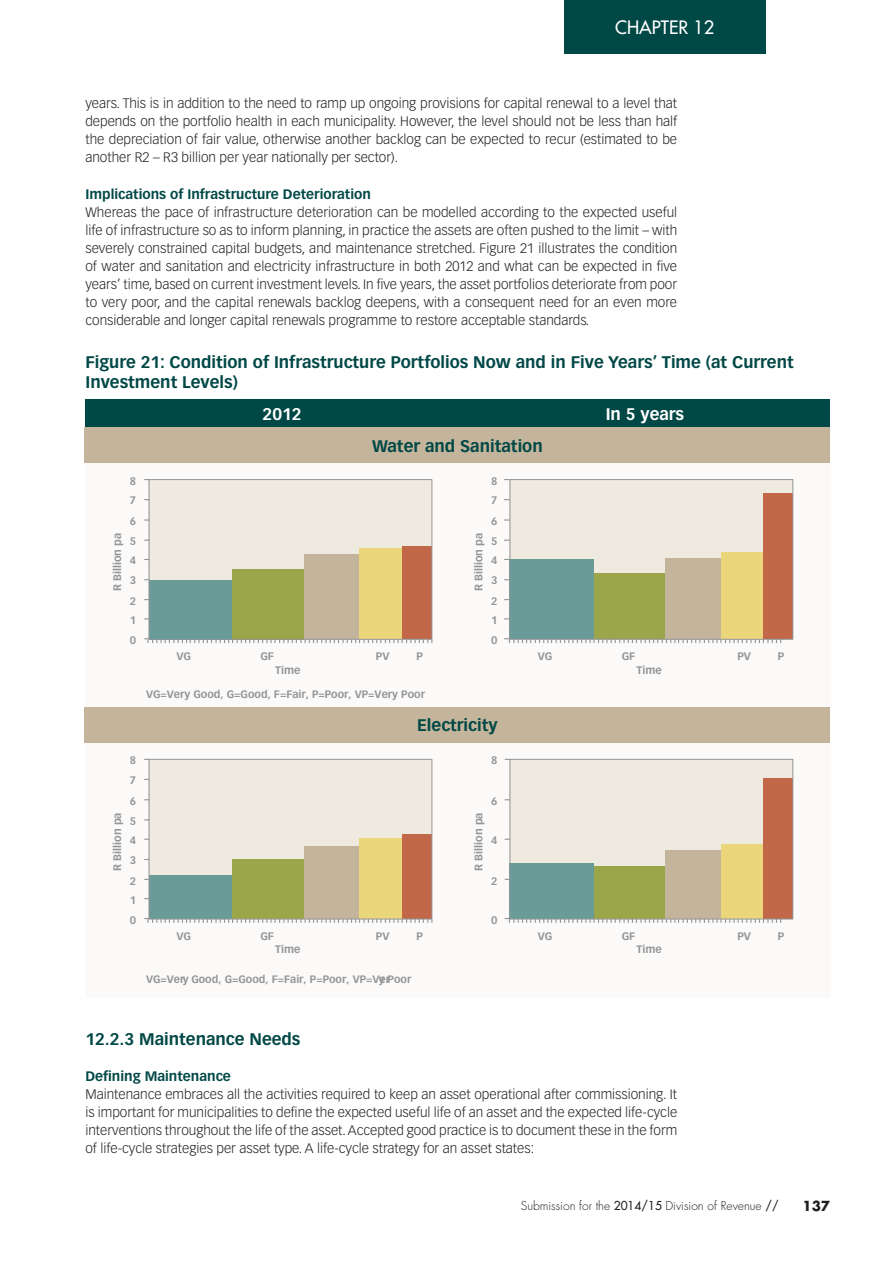
<style>
.page{position:relative;width:893px;height:1264px;background:#fff}
.page>*{position:absolute;margin:0;border:0;box-sizing:border-box;transform-origin:0 0}
.t1{font:18px "Futura";color:#fff}
.t2{font:700 16.5px/19.8px "Vectora LH";color:#004846}
.t3{font:700 16.5px "Vectora LH";color:#fff}
.t4{font:300 13.5px/18px "Vectora LH";color:#231f20;text-align:justify}
.t5{font:700 13.5px "Vectora LH";color:#004846}
.t6{font:700 13.5px "Futura";color:#231f20}
.t7{font:300 12px "Futura";color:#231f20}
.t8{font:700 10.65px/19.8px "Vectora LH";color:#939598;text-align:justify}
.s1{font-weight:400}
</style>
<div class="page">
<div style="left:564px;top:0;width:202px;height:54px;background:#004846"></div>
<div style="left:85px;top:427px;width:745px;height:570px;background:#fbfaf9"></div>
<div style="left:149px;top:759px;width:283px;height:158px;background:#efeae0"></div>
<div style="left:510px;top:759px;width:283px;height:158px;background:#efeae0"></div>
<div style="left:510px;top:479px;width:283px;height:158px;background:#efeae0"></div>
<div style="left:149px;top:479px;width:283px;height:158px;background:#efeae0"></div>
<div style="left:85px;top:707px;width:745px;height:35px;background:#c3b49b"></div>
<div style="left:85px;top:427px;width:745px;height:35px;background:#c3b49b"></div>
<svg style="left:144px;top:638px;width:288px;height:5px"></svg>
<div style="left:149px;top:579px;width:84px;height:60px;background:#699c98"></div>
<div style="left:233px;top:569px;width:72px;height:70px;background:#9ba549"></div>
<div style="left:304px;top:554px;width:56px;height:85px;background:#c3b49b"></div>
<div style="left:360px;top:548px;width:44px;height:90px;background:#ecd67c"></div>
<div style="left:402px;top:546px;width:29px;height:92px;background:#c26848"></div>
<svg style="left:504px;top:638px;width:277px;height:5px"></svg>
<div style="left:509px;top:559px;width:85px;height:80px;background:#699c98"></div>
<div style="left:594px;top:573px;width:72px;height:66px;background:#9ba549"></div>
<div style="left:666px;top:558px;width:56px;height:81px;background:#c3b49b"></div>
<div style="left:721px;top:552px;width:44px;height:86px;background:#ecd67c"></div>
<div style="left:763px;top:493px;width:30px;height:145px;background:#c26848"></div>
<svg style="left:144px;top:917px;width:288px;height:5px"></svg>
<div style="left:149px;top:875px;width:84px;height:44px;background:#699c98"></div>
<div style="left:233px;top:859px;width:72px;height:60px;background:#9ba549"></div>
<div style="left:304px;top:846px;width:56px;height:73px;background:#c3b49b"></div>
<div style="left:360px;top:838px;width:44px;height:80px;background:#ecd67c"></div>
<div style="left:402px;top:834px;width:29px;height:84px;background:#c26848"></div>
<svg style="left:505px;top:918px;width:276px;height:4px"></svg>
<div style="left:509px;top:863px;width:85px;height:56px;background:#699c98"></div>
<div style="left:594px;top:866px;width:72px;height:53px;background:#9ba549"></div>
<div style="left:666px;top:850px;width:56px;height:69px;background:#c3b49b"></div>
<div style="left:721px;top:843px;width:44px;height:75px;background:#ecd67c"></div>
<div style="left:763px;top:778px;width:30px;height:140px;background:#c26848"></div>
<div style="left:510px;top:759px;width:283px;height:160px;border:1px solid #939598"></div>
<div style="left:149px;top:759px;width:283px;height:160px;border:1px solid #939598"></div>
<div style="left:149px;top:479px;width:283px;height:160px;border:1px solid #939598"></div>
<div style="left:510px;top:479px;width:283px;height:160px;border:1px solid #939598"></div>
<div style="left:85px;top:399px;width:744px;height:28px;background:#004846"></div>
<h1 class="t1" style="left:615px;top:19px;width:100px">CHAPTER 12</h1>
<p class="t4" style="left:85px;top:95px;width:593px">years. This is in addition to the need to ramp up ongoing provisions for capital renewal to a level that depends on the portfolio health in each municipality. However, the level should not be less than half the depreciation of fair value, otherwise another backlog can be expected to recur (estimated to be another R2 – R3 billion per year nationally per sector).</p>
<p class="t5" style="left:85px;top:188px;width:287px">Implications of Infrastructure Deterioration</p>
<p class="t4" style="left:85px;top:203px;width:593px">Whereas the pace of infrastructure deterioration can be modelled according to the expected useful life of infrastructure so as to inform planning, in practice the assets are often pushed to the limit – with severely constrained capital budgets, and maintenance stretched. Figure 21 illustrates the condition of water and sanitation and electricity infrastructure in both 2012 and what can be expected in five years’ time, based on current investment levels. In five years, the asset portfolios deteriorate from poor to very poor, and the capital renewals backlog deepens, with a consequent need for an even more considerable and longer capital renewals programme to restore acceptable standards.</p>
<p class="t2" style="left:85px;top:353px;width:710px">Figure 21: Condition of Infrastructure Portfolios Now and in Five Years’ Time (at Current<br>Investment Levels)</p>
<p class="t8" style="left:130px;top:471px;width:8px">8<br>7<br>6<br>5<br>4</p>
<p class="t8" style="left:130px;top:571px;width:8px;line-height:20.4px">3<br>2</p>
<p class="t8" style="left:130px;top:611px;width:8px">1</p>
<p class="t8" style="left:108px;top:591px;width:60px;rotate:-90deg">R Billion pa</p>
<p class="t8" style="left:130px;top:631px;width:8px">0</p>
<p class="t8" style="left:130px;top:751px;width:8px">8<br>7<br>6<br>5<br>4</p>
<p class="t8" style="left:130px;top:850px;width:8px;line-height:20.4px">3<br>2</p>
<p class="t8" style="left:130px;top:890px;width:8px">1</p>
<p class="t8" style="left:108px;top:870px;width:60px;rotate:-90deg">R Billion pa</p>
<p class="t8" style="left:130px;top:911px;width:8px">0</p>
<p class="t3" style="left:263px;top:407px;width:41px">2012</p>
<p class="t3" style="left:606px;top:407px;width:80px">In 5 years</p>
<p class="t2" style="left:372px;top:437px;width:172px">Water and Sanitation</p>
<p class="t8" style="left:491px;top:471px;width:8px">8<br>7<br>6<br>5<br>4</p>
<p class="t8" style="left:491px;top:571px;width:8px;line-height:20.4px">3<br>2</p>
<p class="t8" style="left:491px;top:611px;width:8px">1</p>
<p class="t8" style="left:469px;top:591px;width:60px;rotate:-90deg">R Billion pa</p>
<p class="t8" style="left:176px;top:646px;width:16px">VG</p>
<p class="t8" style="left:260px;top:646px;width:15px">GF</p>
<p class="t8" style="left:275px;top:660px;width:27px">Time</p>
<p class="t8" style="left:376px;top:646px;width:15px">PV</p>
<p class="t8" style="left:416px;top:646px;width:8px">P</p>
<p class="t8" style="left:146px;top:685px;width:280px">VG=Very Good, G=Good, F=Fair, P=Poor, VP=Very Poor</p>
<p class="t8" style="left:491px;top:631px;width:8px">0</p>
<p class="t2" style="left:417px;top:716px;width:82px">Electricity</p>
<p class="t8" style="left:491px;top:751px;width:8px">8</p>
<p class="t8" style="left:491px;top:791px;width:8px">6</p>
<p class="t8" style="left:491px;top:830px;width:8px">4</p>
<p class="t8" style="left:491px;top:871px;width:8px">2</p>
<p class="t8" style="left:469px;top:870px;width:60px;rotate:-90deg">R Billion pa</p>
<p class="t8" style="left:176px;top:926px;width:16px">VG</p>
<p class="t8" style="left:260px;top:926px;width:15px">GF</p>
<p class="t8" style="left:275px;top:940px;width:27px">Time</p>
<p class="t8" style="left:376px;top:926px;width:15px">PV</p>
<p class="t8" style="left:416px;top:926px;width:8px">P</p>
<p class="t8" style="left:146px;top:969px;width:246px">VG=Very Good, G=Good, F=Fair, P=Poor, VP=Ver</p>
<p class="t8" style="left:379px;top:969px;width:34px">y Poor</p>
<p class="t8" style="left:491px;top:911px;width:8px">0</p>
<p class="t8" style="left:538px;top:646px;width:16px">VG</p>
<p class="t8" style="left:622px;top:646px;width:15px">GF</p>
<p class="t8" style="left:636px;top:660px;width:27px">Time</p>
<p class="t8" style="left:538px;top:926px;width:16px">VG</p>
<p class="t8" style="left:622px;top:926px;width:15px">GF</p>
<p class="t8" style="left:636px;top:940px;width:27px">Time</p>
<p class="t2" style="left:85px;top:1030px;width:217px">12.2.3 Maintenance Needs</p>
<p class="t5" style="left:85px;top:1070px;width:147px">Defining Maintenance</p>
<p class="t4" style="left:85px;top:1085px;width:593px">Maintenance embraces all the activities required to keep an asset operational after commissioning. It is important for municipalities to define the expected useful life of an asset and the expected life-cycle interventions throughout the life of the asset. Accepted good practice is to document these in the form of life-cycle strategies per asset type. A life-cycle strategy for an asset states:</p>
<p class="t8" style="left:737px;top:646px;width:15px">PV</p>
<p class="t8" style="left:778px;top:646px;width:8px">P</p>
<p class="t8" style="left:737px;top:926px;width:15px">PV</p>
<p class="t8" style="left:778px;top:926px;width:8px">P</p>
<p class="t7" style="left:521px;top:1199px;width:259px">Submission for the <span class="s1">2014/15</span> Division of Revenue <span class="s1">//</span></p>
<p class="t6" style="left:802px;top:1199px;width:29px">137</p>
</div>
